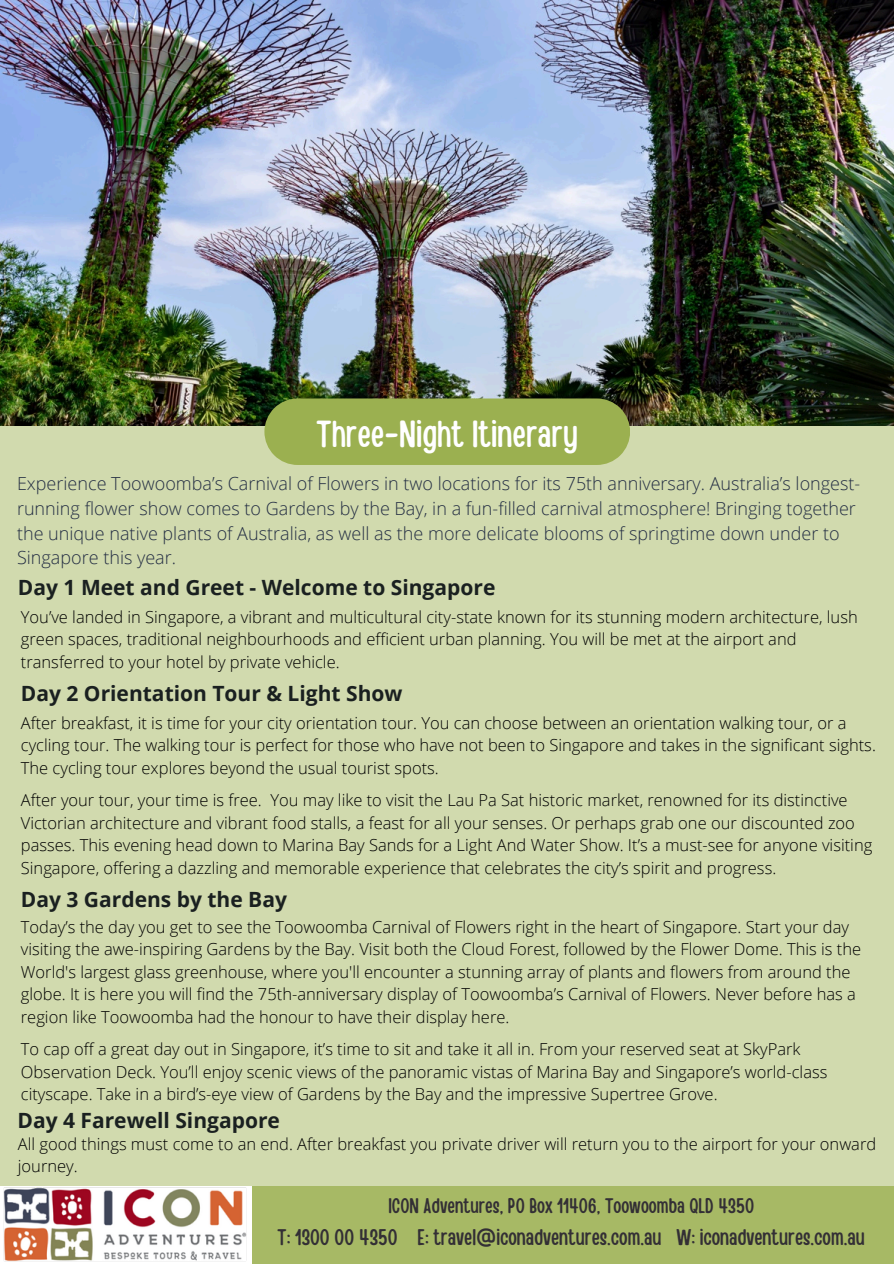
<style>
.page{position:relative;width:894px;height:1264px;background:#fff}
.page>*{position:absolute;margin:0;border:0;box-sizing:border-box;transform-origin:0 0}
.t1{font:37.5px "Handy Casual Condensed";color:#fff}
.t2{font:22.5px "Handy Casual Condensed";color:#332f35}
.t3{font:700 21px "Open Sans";color:#1a2020}
.t4{font:21px "Handy Casual Condensed";color:#332f35}
.t5{font:300 18px/24.8px "Open Sans";color:#252f44}
.t6{font:300 16.5px/22.5px "Open Sans";color:#000}
</style>
<div class="page">
<div style="left:252px;top:1186px;width:641px;height:77px;background:#a7b965"></div>
<div style="left:0;top:425px;width:893px;height:761px;background:#d1daae"></div>
<img style="left:0;top:0;width:893px;height:425px">
<div style="left:264px;top:398px;width:366px;height:67px;background:#9bb050"></div>
<img style="left:3px;top:1187px;width:244px;height:75px">
<h1 class="t1" style="left:316px;top:409px;width:263px">Three-Night Itinerary</h1>
<p class="t5" style="left:17px;top:471px;width:844px">Experience Toowoomba’s Carnival of Flowers in two locations for its 75th anniversary. Australia’s longest&shy;running flower show comes to Gardens by the Bay, in a fun-filled carnival atmosphere! Bringing together the unique native plants of Australia, as well as the more delicate blooms of springtime down under to Singapore this year.</p>
<p class="t3" style="left:18px;top:573px;width:479px">Day 1 Meet and Greet - Welcome to Singapore</p>
<p class="t6" style="left:21px;top:605px;width:838px">You’ve landed in Singapore, a vibrant and multicultural city-state known for its stunning modern architecture, lush green spaces, traditional neighbourhoods and efficient urban planning. You will be met at the airport and transferred to your hotel by private vehicle.</p>
<p class="t3" style="left:21px;top:678px;width:383px">Day 2 Orientation Tour &amp; Light Show</p>
<p class="t6" style="left:21px;top:710px;width:856px">After breakfast, it is time for your city orientation tour. You can choose between an orientation walking tour, or a cycling tour. The walking tour is perfect for those who have not been to Singapore and takes in the significant sights.<br>The cycling tour explores beyond the usual tourist spots.</p>
<p class="t6" style="left:21px;top:788px;width:852px">After your tour, your time is free. You may like to visit the Lau Pa Sat historic market, renowned for its distinctive Victorian architecture and vibrant food stalls, a feast for all your senses. Or perhaps grab one our discounted zoo passes. This evening head down to Marina Bay Sands for a Light And Water Show. It’s a must-see for anyone visiting Singapore, offering a dazzling and memorable experience that celebrates the city’s spirit and progress.</p>
<p class="t3" style="left:21px;top:884px;width:267px">Day 3 Gardens by the Bay</p>
<p class="t6" style="left:21px;top:915px;width:841px">Today’s the day you get to see the Toowoomba Carnival of Flowers right in the heart of Singapore. Start your day visiting the awe-inspiring Gardens by the Bay. Visit both the Cloud Forest, followed by the Flower Dome. This is the World's largest glass greenhouse, where you'll encounter a stunning array of plants and flowers from around the globe. It is here you will find the 75th-anniversary display of Toowoomba’s Carnival of Flowers. Never before has a region like Toowoomba had the honour to have their display here.</p>
<p class="t6" style="left:21px;top:1037px;width:807px">To cap off a great day out in Singapore, it’s time to sit and take it all in. From your reserved seat at SkyPark<br>Observation Deck. You’ll enjoy scenic views of the panoramic vistas of Marina Bay and Singapore’s world-class cityscape. Take in a bird’s-eye view of Gardens by the Bay and the impressive Supertree Grove.</p>
<p class="t3" style="left:17px;top:1105px;width:264px">Day 4 Farewell Singapore</p>
<p class="t6" style="left:18px;top:1132px;width:859px">All good things must come to an end. After breakfast you private driver will return you to the airport for your onward journey.</p>
<p class="t4" style="left:388px;top:1192px;width:367px">ICON Adventures, PO Box 11406, Toowoomba QLD 4350</p>
<h2 class="t2" style="left:277px;top:1222px;width:588px">T: 1300 00 4350 E: travel@iconadventures.com.au W: iconadventures.com.au</h2>
</div>
